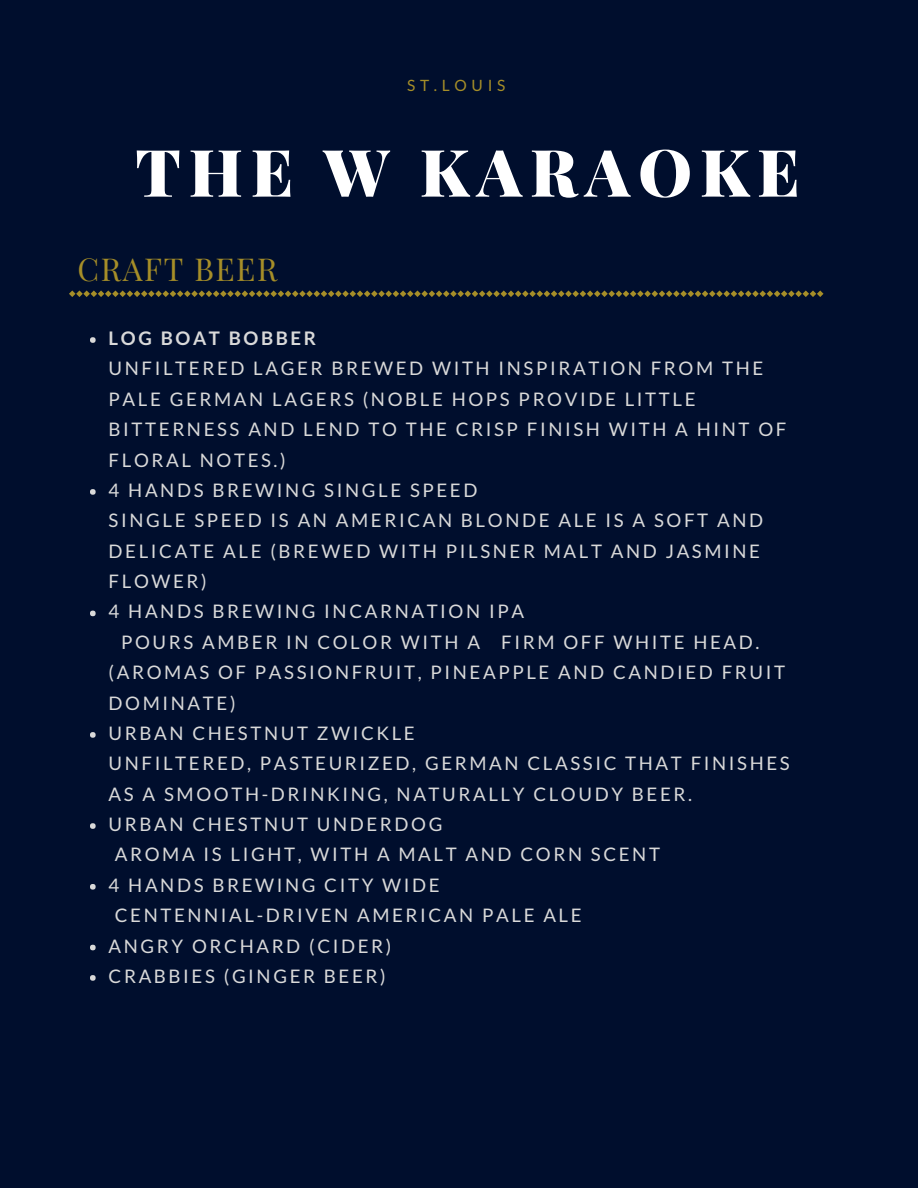
<style>
.page{position:relative;width:918px;height:1188px;background:#000e2d}
.page>*{position:absolute;margin:0;border:0;box-sizing:border-box;transform-origin:0 0}
.t1{font:900 65.4px "Playfair Display";letter-spacing:.12em;color:#fff}
.t2{font:31.5px "Playfair Display";letter-spacing:.05em;color:#a68e28}
.t3{font:18.75px/30.3px "Lato";letter-spacing:.14em;color:#d9d9d9}
.t4{font:700 18.75px "Lato";letter-spacing:.14em;color:#d9d9d9}
.t5{font:15.6px "Lato";letter-spacing:.3em;color:#a68e28}
</style>
<div class="page">
<svg style="left:90px;top:337px;width:6px;height:6px"></svg>
<svg style="left:90px;top:489px;width:6px;height:6px"></svg>
<svg style="left:90px;top:611px;width:6px;height:5px"></svg>
<svg style="left:90px;top:732px;width:6px;height:6px"></svg>
<svg style="left:90px;top:823px;width:6px;height:6px"></svg>
<svg style="left:90px;top:884px;width:6px;height:6px"></svg>
<svg style="left:90px;top:945px;width:6px;height:5px"></svg>
<svg style="left:90px;top:975px;width:6px;height:6px"></svg>
<svg style="left:69px;top:290px;width:754px;height:7px"></svg>
<p class="t5" style="left:407px;top:76px;width:100px">ST.LOUIS</p>
<h1 class="t1" style="left:135px;top:126px;width:666px">THE W KARAOKE</h1>
<h2 class="t2" style="left:78px;top:247px;width:201px">CRAFT BEER</h2>
<p class="t4" style="left:109px;top:327px;width:209px">LOG BOAT BOBBER</p>
<p class="t3" style="left:109px;top:353px;width:679px">UNFILTERED LAGER BREWED WITH INSPIRATION FROM THE PALE GERMAN LAGERS (NOBLE HOPS PROVIDE LITTLE BITTERNESS AND LEND TO THE CRISP FINISH WITH A HINT OF FLORAL NOTES.)<br>4 HANDS BREWING SINGLE SPEED<br>SINGLE SPEED IS AN AMERICAN BLONDE ALE IS A SOFT AND DELICATE ALE (BREWED WITH PILSNER MALT AND JASMINE FLOWER)<br>4 HANDS BREWING INCARNATION IPA</p>
<p class="t3" style="left:121px;top:626px;width:640px">POURS AMBER IN COLOR WITH A FIRM OFF WHITE HEAD.</p>
<p class="t3" style="left:109px;top:657px;width:678px">(AROMAS OF PASSIONFRUIT, PINEAPPLE AND CANDIED FRUIT</p>
<p class="t3" style="left:109px;top:687px;width:128px">DOMINATE)</p>
<p class="t3" style="left:109px;top:718px;width:308px">URBAN CHESTNUT ZWICKLE</p>
<p class="t3" style="left:109px;top:748px;width:683px">UNFILTERED, PASTEURIZED, GERMAN CLASSIC THAT FINISHES</p>
<p class="t3" style="left:109px;top:778px;width:585px">AS A SMOOTH-DRINKING, NATURALLY CLOUDY BEER.</p>
<p class="t3" style="left:109px;top:809px;width:335px">URBAN CHESTNUT UNDERDOG</p>
<p class="t3" style="left:115px;top:839px;width:547px">AROMA IS LIGHT, WITH A MALT AND CORN SCENT</p>
<p class="t3" style="left:109px;top:869px;width:333px">4 HANDS BREWING CITY WIDE</p>
<p class="t3" style="left:115px;top:900px;width:468px">CENTENNIAL-DRIVEN AMERICAN PALE ALE</p>
<p class="t3" style="left:109px;top:930px;width:284px">ANGRY ORCHARD (CIDER)</p>
<p class="t3" style="left:109px;top:961px;width:279px">CRABBIES (GINGER BEER)</p>
</div>
